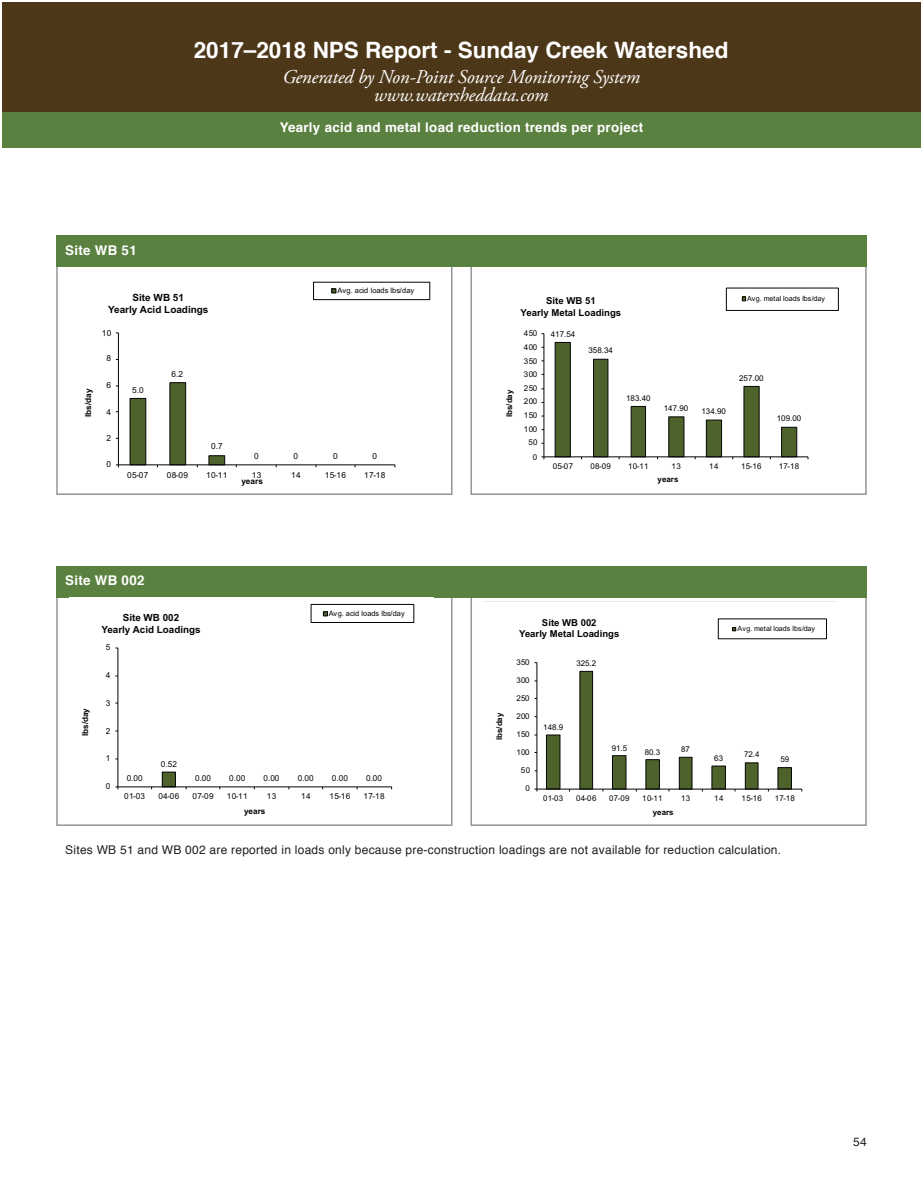
<style>
.page{position:relative;width:923px;height:1193px;background:#fff}
.page>*{position:absolute;margin:0;border:0;box-sizing:border-box;transform-origin:0 0}
.t1{font:700 22.5px "Helvetica";color:#fff}
.t2{font:italic 19.5px/18px "Adobe Garamond Pro";letter-spacing:-.01em;color:#fff;text-align:center}
.t3{font:700 13.35px "Helvetica";letter-spacing:.02em;color:#fff}
.t4{font:12px "Helvetica";letter-spacing:.02em;color:#231f20}
.t5{font:700 9.9px/11.6px "Arial";color:#040503;text-align:center}
.t6{font:700 9.6px/11.2px "Arial";color:#040503;text-align:center}
.t7{font:8.25px "Arial";letter-spacing:.045em;color:#040503}
.t8{font:700 8.25px "Arial";color:#040503}
.t9{font:7.95px "Arial";color:#040503}
.t10{font:700 7.95px "Arial";color:#040503}
.t11{font:7.5px "Arial";color:#040503}
.t12{font:7.35px "Arial";color:#040503}
.t13{font:7.2px "Arial";color:#040503}
.s1{font-family:"Arial"}
</style>
<div class="page">
<div style="left:2px;top:112px;width:918px;height:36px;background:#5b8141"></div>
<div style="left:2px;top:3px;width:918px;height:109px;background:#4d3719"></div>
<div style="left:470px;top:593px;width:396px;height:233px;border:2px solid #939598"></div>
<div style="left:56px;top:594px;width:396px;height:232px;border:2px solid #939598"></div>
<div style="left:56px;top:263px;width:396px;height:232px;border:2px solid #939598"></div>
<div style="left:470px;top:261px;width:396px;height:234px;border:2px solid #939598"></div>
<div style="left:56px;top:566px;width:810px;height:32px;background:#5b8141"></div>
<div style="left:56px;top:236px;width:810px;height:31px;background:#5b8141"></div>
<svg style="left:73px;top:281px;width:364px;height:212px"></svg>
<svg style="left:541px;top:287px;width:298px;height:173px"></svg>
<svg style="left:69px;top:597px;width:365px;height:193px"></svg>
<svg style="left:534px;top:618px;width:293px;height:174px"></svg>
<h1 class="t1" style="left:194px;top:32px;width:536px">2017–2018 NPS Report - Sunday Creek Watershed</h1>
<h2 class="t2" style="left:282px;top:68px;width:359px">Generated by Non-Point Source Monitoring System www.watersheddata.com</h2>
<h3 class="t3" style="left:280px;top:116px;width:365px">Yearly acid and metal load reduction trends per project</h3>
<h3 class="t3" style="left:65px;top:239px;width:73px">Site WB 51</h3>
<p class="t5" style="left:108px;top:292px;width:102px">Site WB 51<br>Yearly Acid Loadings</p>
<p class="t11" style="left:337px;top:285px;width:78px">Avg. acid loads lbs/day</p>
<p class="t6" style="left:520px;top:295px;width:102px">Site WB 51<br>Yearly Metal Loadings</p>
<p class="t13" style="left:747px;top:294px;width:80px">Avg. metal loads lbs/day</p>
<p class="t7" style="left:102px;top:327px;width:11px">10</p>
<p class="t9" style="left:524px;top:328px;width:15px">450</p>
<p class="t9" style="left:550px;top:329px;width:26px">417.54</p>
<p class="t9" style="left:524px;top:342px;width:15px">400</p>
<p class="t9" style="left:588px;top:345px;width:26px">358.34</p>
<p class="t7" style="left:106px;top:353px;width:6px">8</p>
<p class="t9" style="left:524px;top:355px;width:15px">350</p>
<p class="t8" style="left:83px;top:417px;width:30px;rotate:-90deg">lbs/day</p>
<p class="t7" style="left:106px;top:379px;width:6px">6</p>
<p class="t7" style="left:106px;top:406px;width:6px">4</p>
<p class="t7" style="left:132px;top:384px;width:13px">5.0</p>
<p class="t7" style="left:172px;top:369px;width:13px">6.2</p>
<p class="t10" style="left:503px;top:417px;width:29px;rotate:-90deg">lbs/day</p>
<p class="t9" style="left:524px;top:369px;width:15px">300</p>
<p class="t9" style="left:524px;top:382px;width:15px">250</p>
<p class="t9" style="left:524px;top:396px;width:15px">200</p>
<p class="t9" style="left:524px;top:410px;width:15px">150</p>
<p class="t9" style="left:626px;top:393px;width:26px">183.40</p>
<p class="t9" style="left:663px;top:402px;width:26px">147.90</p>
<p class="t9" style="left:701px;top:406px;width:26px">134.90</p>
<p class="t9" style="left:739px;top:373px;width:26px">257.00</p>
<p class="t9" style="left:776px;top:413px;width:26px">109.00</p>
<p class="t9" style="left:524px;top:423px;width:15px">100</p>
<p class="t7" style="left:106px;top:432px;width:6px">2</p>
<p class="t7" style="left:211px;top:441px;width:13px">0.7</p>
<p class="t9" style="left:528px;top:437px;width:11px">50</p>
<p class="t7" style="left:106px;top:458px;width:6px">0</p>
<p class="t7" style="left:254px;top:451px;width:6px">0</p>
<p class="t7" style="left:293px;top:451px;width:6px">0</p>
<p class="t7" style="left:333px;top:451px;width:6px">0</p>
<p class="t7" style="left:372px;top:451px;width:6px">0</p>
<p class="t9" style="left:533px;top:451px;width:6px">0</p>
<p class="t9" style="left:552px;top:461px;width:22px">05-07</p>
<p class="t9" style="left:590px;top:461px;width:22px">08-09</p>
<p class="t9" style="left:628px;top:461px;width:22px">10-11</p>
<p class="t9" style="left:671px;top:461px;width:11px">13</p>
<p class="t9" style="left:709px;top:461px;width:11px">14</p>
<p class="t9" style="left:741px;top:461px;width:22px">15-16</p>
<p class="t9" style="left:778px;top:461px;width:22px">17-18</p>
<p class="t7" style="left:127px;top:469px;width:23px">05-07</p>
<p class="t7" style="left:167px;top:469px;width:23px">08-09</p>
<p class="t7" style="left:206px;top:469px;width:23px">10-11</p>
<p class="t7" style="left:252px;top:469px;width:11px">13</p>
<p class="t7" style="left:291px;top:469px;width:11px">14</p>
<p class="t7" style="left:325px;top:469px;width:23px">15-16</p>
<p class="t7" style="left:364px;top:469px;width:23px">17-18</p>
<p class="t8" style="left:241px;top:475px;width:23px">years</p>
<h3 class="t3" style="left:65px;top:570px;width:81px">Site WB 002</h3>
<p class="t5" style="left:101px;top:612px;width:101px">Site WB 002<br>Yearly Acid Loadings</p>
<p class="t7" style="left:106px;top:641px;width:6px">5</p>
<p class="t7" style="left:106px;top:669px;width:6px">4</p>
<p class="t8" style="left:80px;top:736px;width:30px;rotate:-90deg">lbs/day</p>
<p class="t7" style="left:106px;top:697px;width:6px">3</p>
<p class="t7" style="left:106px;top:725px;width:6px">2</p>
<p class="t7" style="left:106px;top:752px;width:6px">1</p>
<p class="t7" style="left:161px;top:758px;width:17px">0.52</p>
<p class="t12" style="left:329px;top:608px;width:78px">Avg. acid loads lbs/day</p>
<p class="t7" style="left:106px;top:780px;width:6px">0</p>
<p class="t7" style="left:127px;top:772px;width:17px">0.00</p>
<p class="t7" style="left:195px;top:772px;width:17px">0.00</p>
<p class="t7" style="left:229px;top:772px;width:17px">0.00</p>
<p class="t7" style="left:263px;top:772px;width:17px">0.00</p>
<p class="t7" style="left:298px;top:772px;width:17px">0.00</p>
<p class="t7" style="left:332px;top:772px;width:17px">0.00</p>
<p class="t7" style="left:366px;top:772px;width:17px">0.00</p>
<p class="t7" style="left:124px;top:790px;width:22px">01-03</p>
<p class="t7" style="left:158px;top:790px;width:22px">04-06</p>
<p class="t7" style="left:192px;top:790px;width:22px">07-09</p>
<p class="t7" style="left:227px;top:790px;width:22px">10-11</p>
<p class="t7" style="left:267px;top:790px;width:11px">13</p>
<p class="t7" style="left:301px;top:790px;width:11px">14</p>
<p class="t7" style="left:329px;top:790px;width:22px">15-16</p>
<p class="t7" style="left:363px;top:790px;width:22px">17-18</p>
<p class="t8" style="left:244px;top:805px;width:23px">years</p>
<p class="t10" style="left:657px;top:473px;width:22px">years</p>
<p class="t10" style="left:494px;top:740px;width:29px;rotate:-90deg">lbs/day</p>
<p class="t6" style="left:519px;top:617px;width:102px">Site WB 002<br>Yearly Metal Loadings</p>
<p class="t13" style="left:737px;top:623px;width:79px">Avg. metal loads lbs/day</p>
<p class="t9" style="left:516px;top:656px;width:15px">350</p>
<p class="t9" style="left:516px;top:674px;width:15px">300</p>
<p class="t9" style="left:516px;top:693px;width:15px">250</p>
<p class="t9" style="left:516px;top:710px;width:15px">200</p>
<p class="t9" style="left:516px;top:728px;width:15px">150</p>
<p class="t9" style="left:516px;top:747px;width:15px">100</p>
<p class="t9" style="left:521px;top:764px;width:11px">50</p>
<p class="t9" style="left:525px;top:782px;width:6px">0</p>
<p class="t9" style="left:576px;top:658px;width:21px">325.2</p>
<p class="t9" style="left:543px;top:721px;width:21px">148.9</p>
<p class="t9" style="left:611px;top:742px;width:17px">91.5</p>
<p class="t9" style="left:644px;top:746px;width:17px">80.3</p>
<p class="t9" style="left:681px;top:744px;width:10px">87</p>
<p class="t9" style="left:714px;top:752px;width:10px">63</p>
<p class="t9" style="left:744px;top:748px;width:17px">72.4</p>
<p class="t9" style="left:780px;top:753px;width:10px">59</p>
<p class="t9" style="left:543px;top:792px;width:22px">01-03</p>
<p class="t9" style="left:576px;top:792px;width:22px">04-06</p>
<p class="t9" style="left:609px;top:792px;width:22px">07-09</p>
<p class="t9" style="left:642px;top:792px;width:22px">10-11</p>
<p class="t9" style="left:681px;top:792px;width:11px">13</p>
<p class="t9" style="left:714px;top:792px;width:11px">14</p>
<p class="t9" style="left:741px;top:792px;width:22px">15-16</p>
<p class="t9" style="left:774px;top:792px;width:22px">17-18</p>
<p class="t10" style="left:653px;top:806px;width:22px">years</p>
<h3 class="t4" style="left:65px;top:840px;width:717px">Sites WB 51 and WB 002 are reported in loads only because pre-construction loadings are not available for <span class="s1">reduction</span> calculation.</h3>
<h3 class="t4" style="left:853px;top:1132px;width:15px">54</h3>
</div>
